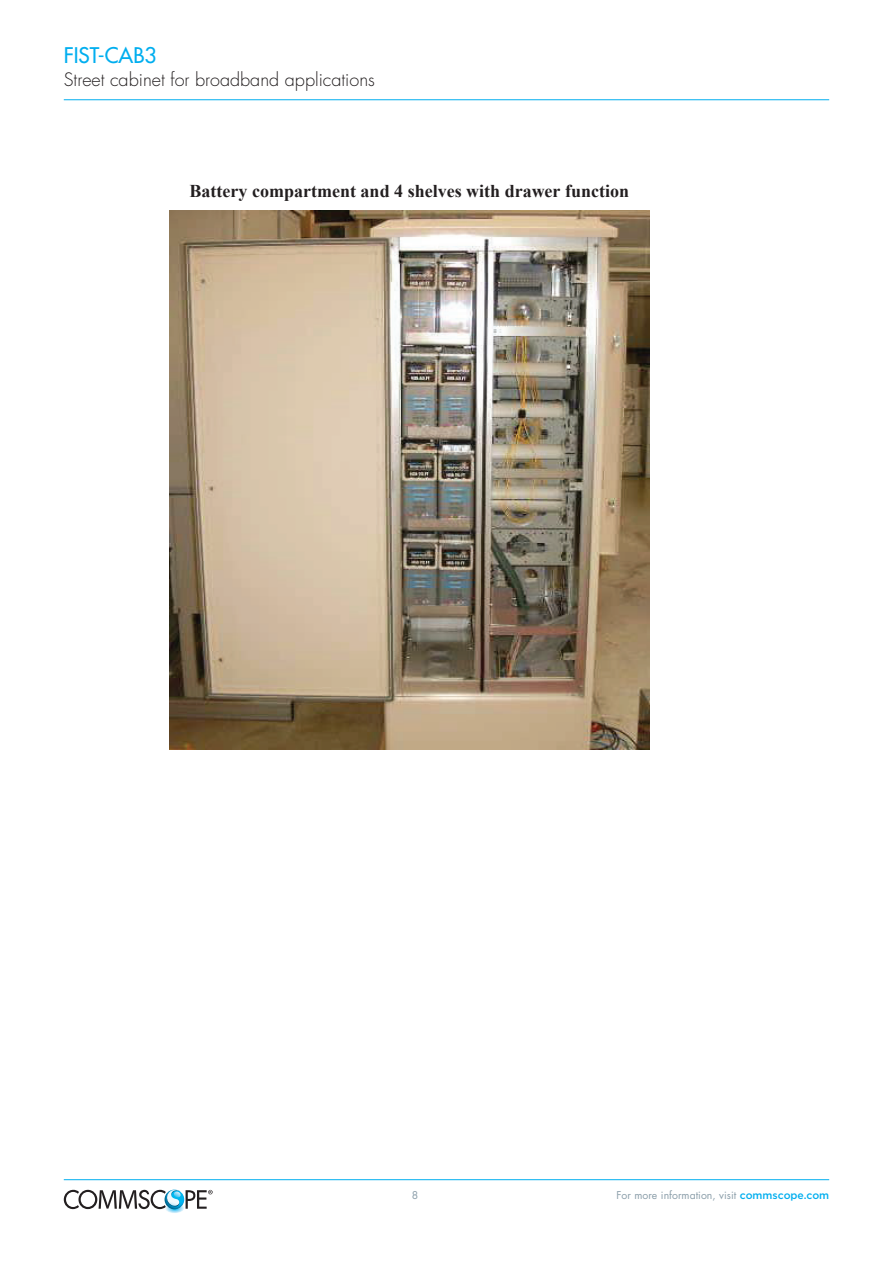
<style>
.page{position:relative;width:893px;height:1263px;background:#fff}
.page>*{position:absolute;margin:0;border:0;box-sizing:border-box;transform-origin:0 0}
.t1{font:500 21px "Futura Std";color:#00aeef}
.t2{font:700 18px "Times New Roman";color:#231f20}
.t3{font:300 18px "Futura Std";color:#231f20}
.t4{font:10.5px "Futura Std";color:#8c9faa}
.s1{font-family:"Gotham";font-weight:500;color:#00aeef}
</style>
<div class="page">
<hr style="left:64px;top:1179px;width:765px;height:1px;background:#00aeef">
<hr style="left:64px;top:99px;width:765px;height:1px;background:#00aeef">
<svg style="left:64px;top:1189px;width:149px;height:24px"></svg>
<img style="left:169px;top:210px;width:481px;height:539px">
<p class="t1" style="left:64px;top:42px;width:94px">FIST-CAB3</p>
<p class="t3" style="left:64px;top:68px;width:313px">Street cabinet for broadband applications</p>
<p class="t2" style="left:190px;top:179px;width:441px">Battery compartment and 4 shelves with drawer function</p>
<p class="t4" style="left:412px;top:1188px;width:8px">8</p>
<p class="t4" style="left:616px;top:1188px;width:214px">For more information, visit <span class="s1">commscope.com</span></p>
</div>
